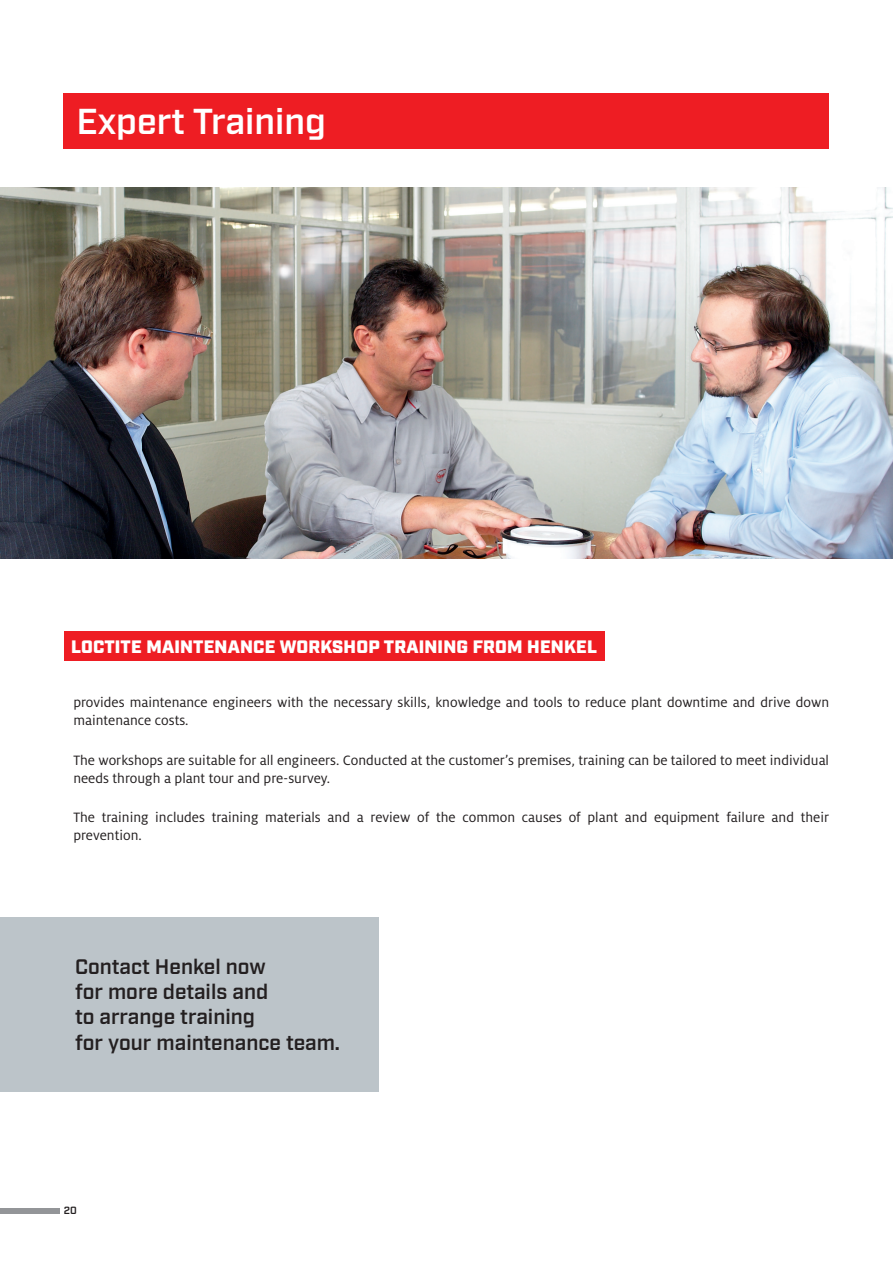
<style>
.page{position:relative;width:893px;height:1263px;background:#fff}
.page>*{position:absolute;margin:0;border:0;box-sizing:border-box;transform-origin:0 0}
.t1{font:600 36px "Industry";color:#fff}
.t2{font:600 21px/25.2px "Industry";color:#231f20}
.t3{font:900 18px "Industry";letter-spacing:.01em;color:#fff}
.t4{font:15px/18px "Henkel Milo";color:#231f20}
.t5{font:600 10.5px "Industry";color:#231f20}
</style>
<div class="page">
<div style="left:0;top:1208px;width:60px;height:6px;background:#939598"></div>
<img style="left:0;top:187px;width:893px;height:371px">
<div style="left:64px;top:94px;width:765px;height:55px;background:#ee1d23"></div>
<div style="left:65px;top:631px;width:540px;height:30px;background:#ee1d23"></div>
<div style="left:0;top:917px;width:378px;height:174px;background:#bcc4c9"></div>
<h1 class="t1" style="left:77px;top:100px;width:251px">Expert Training</h1>
<p class="t3" style="left:71px;top:636px;width:527px">LOCTITE MAINTENANCE WORKSHOP TRAINING FROM HENKEL</p>
<p class="t4" style="left:73px;top:694px;width:757px">provides maintenance engineers with the necessary skills, knowledge and tools to reduce plant downtime and drive down maintenance costs.</p>
<p class="t4" style="left:73px;top:751px;width:757px">The workshops are suitable for all engineers. Conducted at the customer’s premises, training can be tailored to meet individual needs through a plant tour and pre-survey.</p>
<p class="t4" style="left:73px;top:808px;width:757px">The training includes training materials and a review of the common causes of plant and equipment failure and their prevention.</p>
<h2 class="t2" style="left:75px;top:955px;width:266px">Contact Henkel now<br>for more details and<br>to arrange training<br>for your maintenance team.</h2>
<p class="t5" style="left:64px;top:1204px;width:15px">20</p>
</div>
